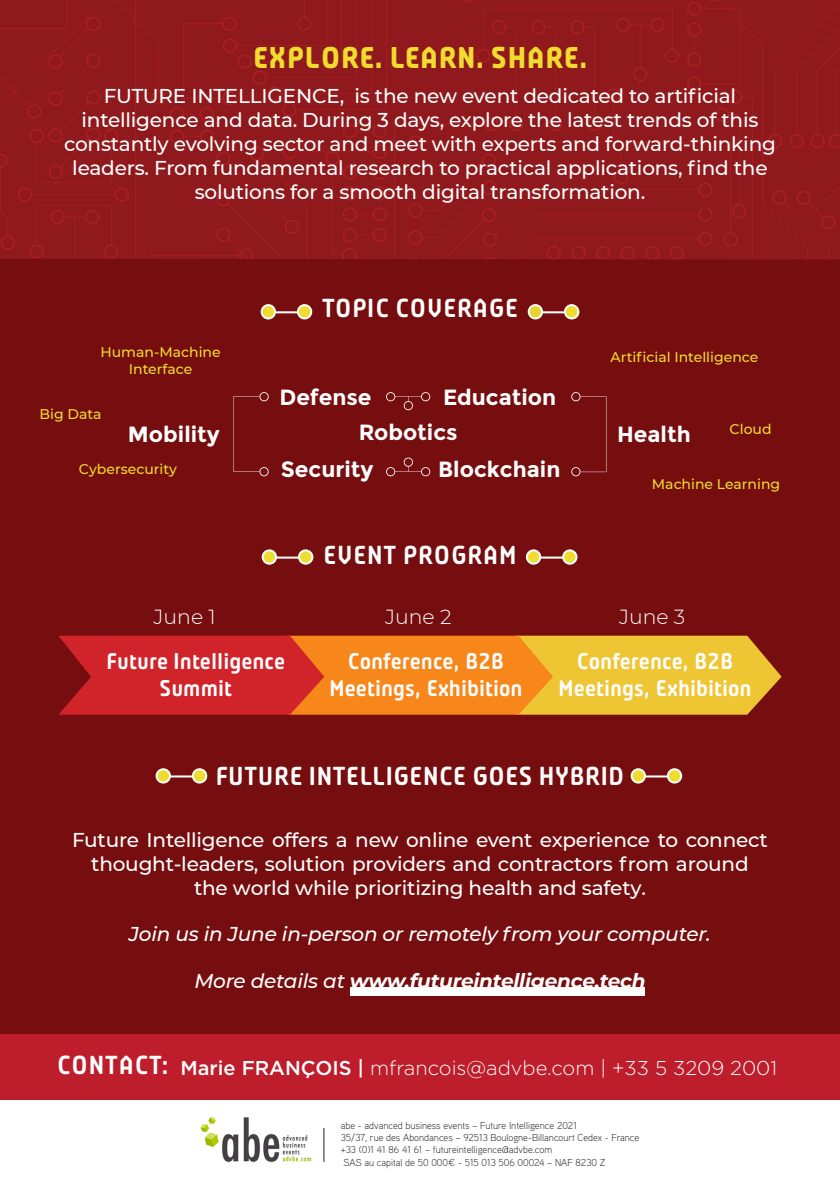
<style>
.page{position:relative;width:840px;height:1191px;background:#fff}
.page>*{position:absolute;margin:0;border:0;box-sizing:border-box;transform-origin:0 0}
.t1{font:900 30px "Plau";color:#efdc2e}
.t2{font:700 26px "Plau";letter-spacing:.01em;color:#fff}
.t3{font:700 22.6px/27.2px "Plau";color:#fff;text-align:center}
.t4{font:700 22px "Montserrat";color:#fff}
.t5{font:300 20.4px "Montserrat";color:#fff}
.t6{font:500 20px/24px "Montserrat";letter-spacing:-.01em;color:#fff;text-align:center}
.t7{font:italic 500 20px "Montserrat";letter-spacing:-.01em;color:#fff}
.t8{font:300 20px "Gotham";color:#fff}
.t9{font:italic 700 20px "Montserrat";letter-spacing:-.01em;color:#fff}
.t10{font:500 14px/16.8px "Montserrat";color:#efdc2e;text-align:center}
.t11{font:300 10px "Aaux Pro";color:#231f20}
.s1{font-weight:500}
.s2{font-family:"Gotham"}
</style>
<div class="page">
<div style="left:0;top:0;width:839px;height:1100px;background:#760d0f"></div>
<svg style="left:0;top:0;width:142px;height:259px;fill:#8f191c"></svg>
<div style="left:142px;top:0;width:697px;height:260px;background:#8f191c"></div>
<div style="left:0;top:1034px;width:839px;height:66px;background:#be1d2c"></div>
<svg style="left:571px;top:392px;width:35px;height:84px"></svg>
<svg style="left:233px;top:392px;width:35px;height:84px"></svg>
<div style="left:261px;top:305px;width:14px;height:14px;background:#efdc2e;border-radius:50%"></div>
<div style="left:297px;top:305px;width:14px;height:14px;background:#efdc2e;border-radius:50%"></div>
<div style="left:260px;top:304px;width:16px;height:15px;border:2px solid #fff;border-radius:50%"></div>
<div style="left:297px;top:304px;width:15px;height:15px;border:2px solid #fff;border-radius:50%"></div>
<hr style="left:275px;top:311px;width:23px;height:2px;background:#fff">
<svg style="left:528px;top:305px;width:14px;height:14px"></svg>
<div style="left:565px;top:305px;width:14px;height:14px;background:#efdc2e;border-radius:50%"></div>
<div style="left:527px;top:304px;width:15px;height:15px;border:2px solid #fff;border-radius:50%"></div>
<div style="left:563px;top:304px;width:16px;height:15px;border:2px solid #fff;border-radius:50%"></div>
<hr style="left:542px;top:311px;width:23px;height:2px;background:#fff">
<div style="left:263px;top:550px;width:13px;height:14px;background:#efdc2e;border-radius:50%"></div>
<div style="left:299px;top:550px;width:14px;height:14px;background:#efdc2e;border-radius:50%"></div>
<div style="left:261px;top:549px;width:16px;height:15px;border:2px solid #fff;border-radius:50%"></div>
<div style="left:298px;top:549px;width:15px;height:15px;border:2px solid #fff;border-radius:50%"></div>
<hr style="left:276px;top:556px;width:23px;height:2px;background:#fff">
<svg style="left:526px;top:550px;width:14px;height:14px"></svg>
<div style="left:562px;top:550px;width:14px;height:14px;background:#efdc2e;border-radius:50%"></div>
<div style="left:525px;top:549px;width:16px;height:15px;border:2px solid #fff;border-radius:50%"></div>
<div style="left:562px;top:549px;width:15px;height:15px;border:2px solid #fff;border-radius:50%"></div>
<hr style="left:540px;top:556px;width:23px;height:2px;background:#fff">
<svg style="left:58px;top:635px;width:723px;height:79px"></svg>
<img style="left:200px;top:1117px;width:111px;height:46px">
<svg style="left:386px;top:392px;width:44px;height:18px"></svg>
<svg style="left:386px;top:457px;width:44px;height:19px"></svg>
<div style="left:157px;top:769px;width:13px;height:14px;background:#efdc2e;border-radius:50%"></div>
<div style="left:193px;top:769px;width:14px;height:14px;background:#efdc2e;border-radius:50%"></div>
<div style="left:155px;top:768px;width:16px;height:15px;border:2px solid #fff;border-radius:50%"></div>
<div style="left:192px;top:768px;width:15px;height:15px;border:2px solid #fff;border-radius:50%"></div>
<hr style="left:170px;top:775px;width:23px;height:2px;background:#fff">
<div style="left:630px;top:769px;width:14px;height:14px;background:#efdc2e;border-radius:50%"></div>
<div style="left:667px;top:769px;width:14px;height:14px;background:#efdc2e;border-radius:50%"></div>
<div style="left:630px;top:768px;width:15px;height:15px;border:2px solid #fff;border-radius:50%"></div>
<div style="left:666px;top:768px;width:15px;height:15px;border:2px solid #fff;border-radius:50%"></div>
<hr style="left:645px;top:775px;width:22px;height:2px;background:#fff">
<hr style="left:323px;top:1128px;width:1px;height:34px;background:#231f20">
<div style="left:350px;top:987px;width:294px;height:8px;background:#fff"></div>
<p class="t1" style="left:252px;top:40px;width:336px">EXPLORE. LEARN. SHARE.</p>
<p class="t6" style="left:64px;top:83px;width:713px">FUTURE INTELLIGENCE, is the new event dedicated to artificial intelligence and data. During 3 days, explore the latest trends of this constantly evolving sector and meet with experts and forward-thinking leaders. From fundamental research to practical applications, find the solutions for a smooth digital transformation.</p>
<p class="t10" style="left:100px;top:343px;width:122px">Human-Machine<br>Interface</p>
<p class="t2" style="left:321px;top:293px;width:198px">TOPIC COVERAGE</p>
<p class="t4" style="left:279px;top:384px;width:93px">Defense</p>
<p class="t4" style="left:443px;top:384px;width:115px">Education</p>
<p class="t10" style="left:610px;top:348px;width:149px">Artificial Intelligence</p>
<p class="t10" style="left:40px;top:405px;width:64px">Big Data</p>
<p class="t4" style="left:358px;top:419px;width:100px">Robotics</p>
<p class="t4" style="left:128px;top:421px;width:93px">Mobility</p>
<p class="t4" style="left:616px;top:421px;width:75px">Health</p>
<p class="t10" style="left:729px;top:420px;width:43px">Cloud</p>
<p class="t10" style="left:79px;top:460px;width:99px">Cybersecurity</p>
<p class="t4" style="left:281px;top:456px;width:94px">Security</p>
<p class="t4" style="left:438px;top:456px;width:124px">Blockchain</p>
<p class="t2" style="left:323px;top:539px;width:195px">EVENT PROGRAM</p>
<p class="t10" style="left:651px;top:475px;width:130px">Machine Learning</p>
<p class="t5" style="left:153px;top:602px;width:63px">June 1</p>
<p class="t5" style="left:385px;top:602px;width:68px">June 2</p>
<p class="t5" style="left:618px;top:602px;width:68px">June 3</p>
<p class="t3" style="left:558px;top:647px;width:195px">Conference, B2B<br>Meetings, Exhibition</p>
<p class="t3" style="left:329px;top:647px;width:195px">Conference, B2B<br>Meetings, Exhibition</p>
<p class="t3" style="left:106px;top:647px;width:180px">Future Intelligence<br>Summit</p>
<p class="t2" style="left:215px;top:761px;width:410px">FUTURE INTELLIGENCE GOES HYBRID</p>
<p class="t6" style="left:72px;top:826px;width:697px">Future Intelligence offers a new online event experience to connect thought-leaders, solution providers and contractors from around the world while prioritizing health and safety.</p>
<p class="t7" style="left:129px;top:920px;width:583px">Join us in June in-person or remotely from your computer.</p>
<p class="t9" style="left:194px;top:966px;width:452px"><span class="s1">More details at</span> www.futureintelligence.tech</p>
<p class="t2" style="left:57px;top:1049px;width:114px">CONTACT:</p>
<p class="t8" style="left:180px;top:1055px;width:597px"><span class="s1">Marie FRANÇOIS |</span> mfrancois@advbe.com | +33 5 3209 2001</p>
<p class="t11" style="left:340px;top:1119px;width:237px">abe - advanced business events – Future Intelligence 2021</p>
<p class="t11" style="left:340px;top:1131px;width:300px">35/37, rue des Abondances – 92513 Boulogne-Billancourt Cedex - France</p>
<p class="t11" style="left:340px;top:1143px;width:213px">+33 (0)1 41 86 41 61 – futureintelligence@advbe.com</p>
<p class="t11" style="left:343px;top:1155px;width:263px">SAS au capital de 50 000<span class="s2">€</span> - 515 013 506 00024 – NAF 8230 Z</p>
</div>
